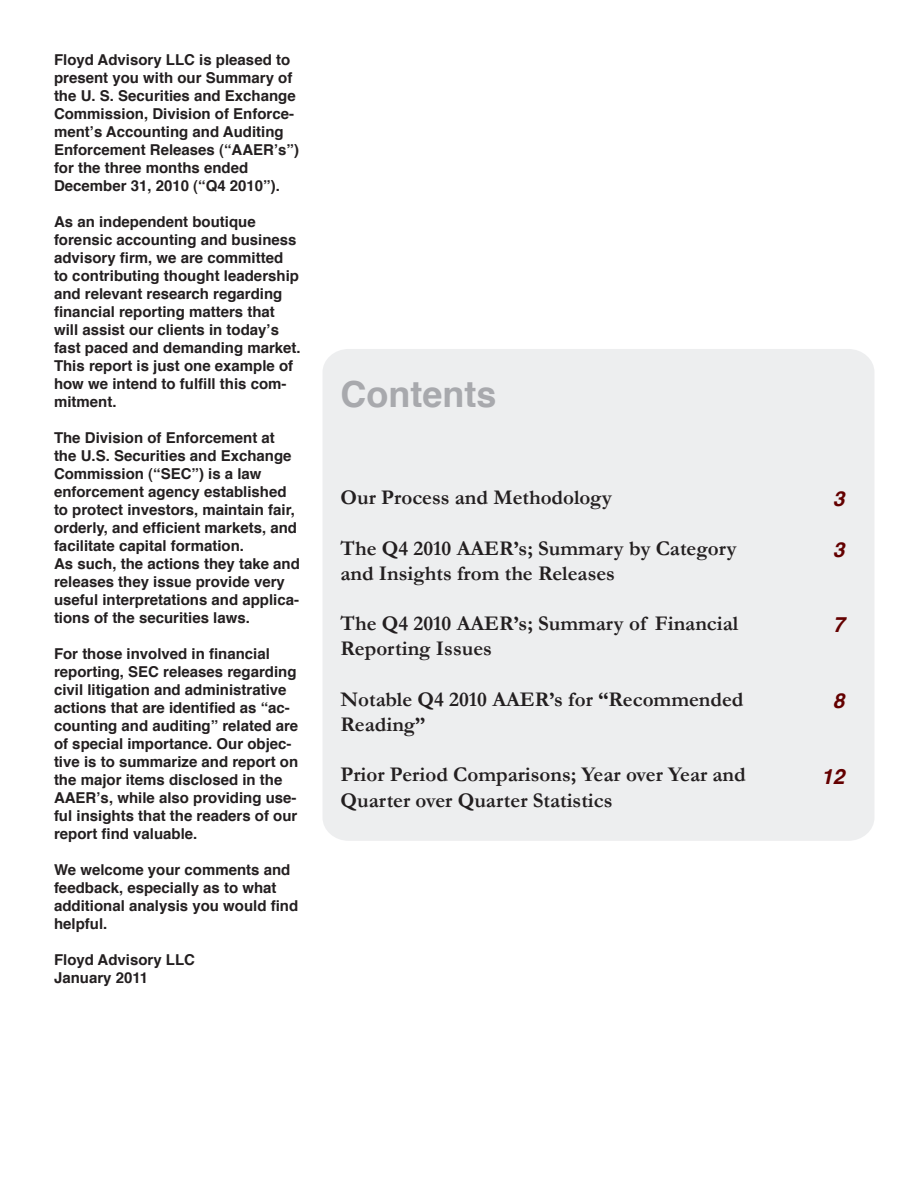
<style>
.page{position:relative;width:918px;height:1188px;background:#fff}
.page>*{position:absolute;margin:0;border:0;box-sizing:border-box;transform-origin:0 0}
.t1{font:700 36px "Helvetica";color:#a8a9ad}
.t2{font:700 21px/25.2px "Garamond";color:#231f20}
.t3{font:italic 700 21px "Helvetica";color:#640000}
.t4{font:700 15px/18px "Helvetica";color:#231f20}
</style>
<div class="page">
<div style="left:323px;top:349px;width:551px;height:492px;background:#edeeef"></div>
<p class="t4" style="left:54px;top:51px;width:247px">Floyd Advisory LLC is pleased to present you with our Summary of the U. S. Securities and Exchange<br>Commission, Division of Enforce&shy;ment’s Accounting and Auditing<br>Enforcement Releases (“AAER’s”) for the three months ended</p>
<p class="t4" style="left:54px;top:177px;width:227px">December 31, 2010 (“Q4 2010”).</p>
<p class="t4" style="left:54px;top:213px;width:248px">As an independent boutique forensic accounting and business advisory firm, we are committed to contributing thought leadership and relevant research regarding financial reporting matters that will assist our clients in today’s fast paced and demanding market.<br>This report is just one example of how we intend to fulfill this com&shy;mitment.</p>
<p class="t4" style="left:54px;top:429px;width:245px">The Division of Enforcement at the U.S. Securities and Exchange<br>Commission (“SEC”) is a law enforcement agency established to protect investors, maintain fair, orderly, and efficient markets, and facilitate capital formation.</p>
<p class="t4" style="left:54px;top:555px;width:247px">As such, the actions they take and releases they issue provide very useful interpretations and applica&shy;tions of the securities laws.</p>
<p class="t4" style="left:54px;top:645px;width:246px">For those involved in financial reporting, SEC releases regarding civil litigation and administrative actions that are identified as “ac&shy;counting and auditing” related are of special importance. Our objec&shy;tive is to summarize and report on the major items disclosed in the AAER’s, while also providing use&shy;ful insights that the readers of our report find valuable.</p>
<p class="t4" style="left:54px;top:861px;width:246px">We welcome your comments and feedback, especially as to what additional analysis you would find helpful.</p>
<p class="t4" style="left:54px;top:951px;width:143px">Floyd Advisory LLC</p>
<p class="t4" style="left:54px;top:969px;width:96px">January 2011</p>
<p class="t1" style="left:340px;top:366px;width:157px">Contents</p>
<p class="t2" style="left:340px;top:485px;width:273px">Our Process and Methodology</p>
<p class="t2" style="left:340px;top:535px;width:398px">The Q4 2010 AAER’s; Summary by Category and Insights from the Releases</p>
<p class="t2" style="left:340px;top:611px;width:399px">The Q4 2010 AAER’s; Summary of Financial<br>Reporting Issues</p>
<p class="t2" style="left:340px;top:686px;width:405px">Notable Q4 2010 AAER’s for “Recommended<br>Reading”</p>
<p class="t2" style="left:340px;top:762px;width:407px">Prior Period Comparisons; Year over Year and<br>Quarter over Quarter Statistics</p>
<p class="t3" style="left:833px;top:482px;width:13px">3</p>
<p class="t3" style="left:833px;top:532px;width:13px">3</p>
<p class="t3" style="left:833px;top:608px;width:13px">7</p>
<p class="t3" style="left:833px;top:683px;width:13px">8</p>
<p class="t3" style="left:821px;top:759px;width:25px">12</p>
</div>
